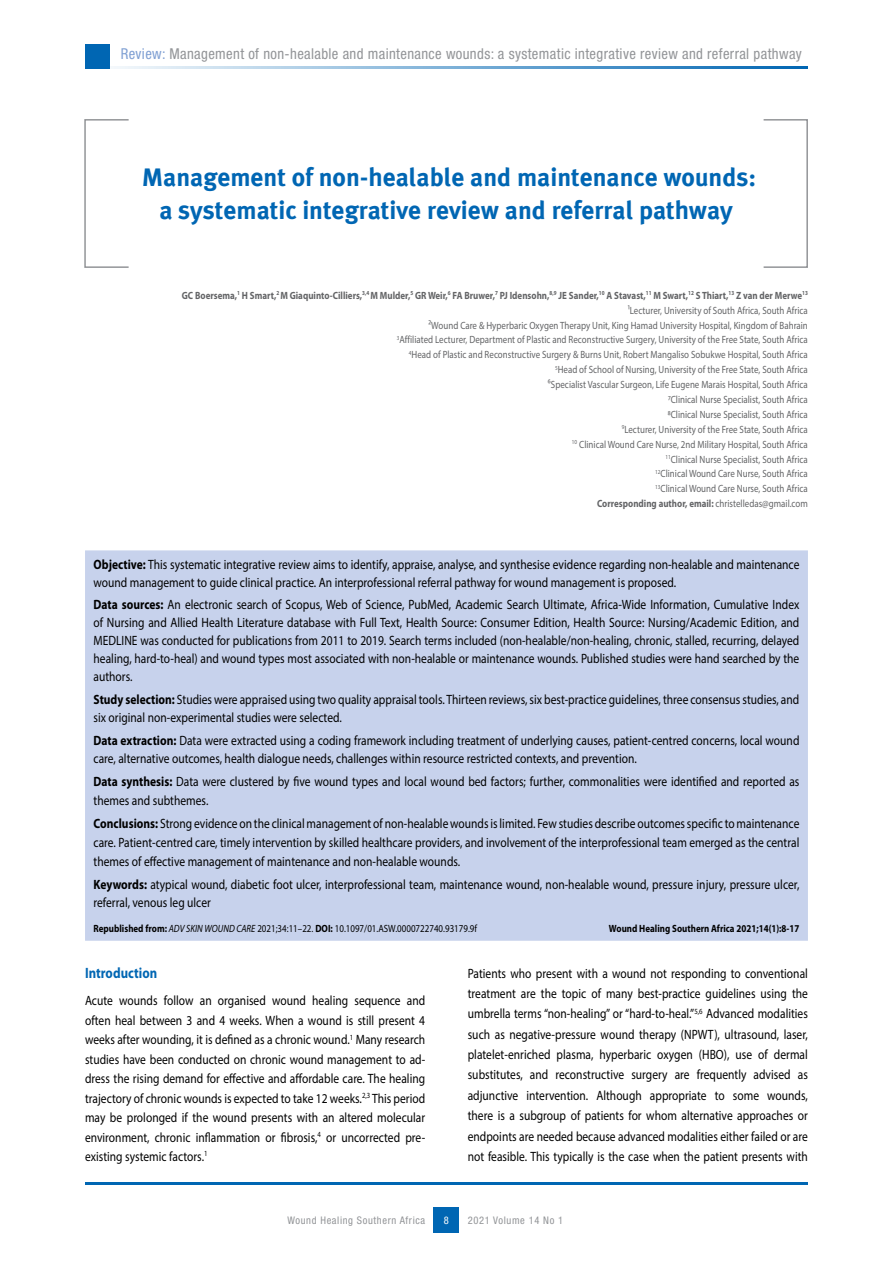
<style>
.page{position:relative;width:893px;height:1263px;background:#fff}
.page>*{position:absolute;margin:0;border:0;box-sizing:border-box;transform-origin:0 0}
.t1{font:700 25.5px/33px "Meta Plus";color:#0066b3;text-align:center}
.t2{font:condensed 15px "Helvetica Neue LT Std";letter-spacing:.025em;color:#939598}
.t3{font:700 15px "Myriad Pro";color:#0066b3;scale:.85 1}
.t4{font:13.5px/20.4px "Myriad Pro";color:#000;scale:.85 1}
.t5{font:10.5px/14.9px "Myriad Pro";color:#636466;text-align:right;scale:.85 1}
.t6{font:10.5px "Myriad Pro";color:#000;scale:.85 1}
.t7{font:condensed 10.5px "Helvetica Neue LT Std";letter-spacing:.06em;color:#939598}
.t8{font:700 10.5px "Myriad Pro";color:#000;scale:.85 1}
.t9{font:condensed 10.5px "Helvetica Neue LT Std";color:#fff}
.s1{color:#80a0d3}
.s2{font-weight:700}
.s3{font-style:italic}
</style>
<div class="page">
<div style="left:434px;top:1208px;width:25px;height:25px;background:#0066b3"></div>
<hr style="left:85px;top:1182px;width:723px;height:2px;background:#0066b3">
<hr style="left:85px;top:66px;width:723px;height:2px;background:#0066b3">
<div style="left:763px;top:119px;width:45px;height:149px;border:2px solid #939598"></div>
<div style="left:84px;top:119px;width:45px;height:149px;border:2px solid #939598"></div>
<div style="left:85px;top:44px;width:24px;height:24px;background:#0066b3"></div>
<div style="left:85px;top:550px;width:723px;height:391px;background:#c7d2ec"></div>
<p class="t2" style="left:121px;top:45px;width:683px"><span class="s1">Review:</span> Management of non-healable and maintenance wounds: a systematic integrative review and referral pathway</p>
<h1 class="t1" style="left:142px;top:161px;width:616px">Management of non-healable and maintenance wounds: a systematic integrative review and referral pathway</h1>
<p class="t5" style="left:182px;top:288px;width:738px"><span class="s2">GC Boersema,</span><sup>1</sup> <span class="s2">H Smart,</span><sup>2</sup> <span class="s2">M Giaquinto-Cilliers,</span><sup>3,4</sup> <span class="s2">M Mulder,</span><sup>5</sup> <span class="s2">GR Weir,</span><sup>6</sup> <span class="s2">FA Bruwer,</span><sup>7</sup> <span class="s2">PJ Idensohn,</span><sup>8,9</sup> <span class="s2">JE Sander,</span><sup>10</sup> <span class="s2">A Stavast,</span><sup>11</sup> <span class="s2">M Swart,</span><sup>12</sup> <span class="s2">S Thiart,</span><sup>13</sup> <span class="s2">Z van der Merwe</span><sup>13<br></sup>1Lecturer, University of South Africa, South Africa<br>2Wound Care &amp; Hyperbaric Oxygen Therapy Unit, King Hamad University Hospital, Kingdom of Bahrain<br><sup>3</sup>Affiliated Lecturer, Department of Plastic and Reconstructive Surgery, University of the Free State, South Africa<br><sup>4</sup>Head of Plastic and Reconstructive Surgery &amp; Burns Unit, Robert Mangaliso Sobukwe Hospital, South Africa<br><sup>5</sup>Head of School of Nursing, University of the Free State, South Africa<br>⁶Specialist Vascular Surgeon, Life Eugene Marais Hospital, South Africa<br>7Clinical Nurse Specialist, South Africa<br>8Clinical Nurse Specialist, South Africa<br><sup>9</sup>Lecturer, University of the Free State, South Africa<br><sup>10</sup> Clinical Wound Care Nurse, 2nd Military Hospital, South Africa<br><sup>11</sup>Clinical Nurse Specialist, South Africa<br><sup>12</sup>Clinical Wound Care Nurse, South Africa<br><sup>13</sup>Clinical Wound Care Nurse, South Africa<br><span class="s2">Corresponding author, email:</span> christelledas@gmail.com</p>
<p class="t4" style="left:94px;top:555px;width:832px;line-height:18px"><span class="s2">Objective:</span> This systematic integrative review aims to identify, appraise, analyse, and synthesise evidence regarding non-healable and maintenance wound management to guide clinical practice. An interprofessional referral pathway for wound management is proposed.</p>
<p class="t4" style="left:94px;top:595px;width:832px;line-height:18px;text-align:justify"><span class="s2">Data sources:</span> An electronic search of Scopus, Web of Science, PubMed, Academic Search Ultimate, Africa-Wide Information, Cumulative Index of Nursing and Allied Health Literature database with Full Text, Health Source: Consumer Edition, Health Source: Nursing/Academic Edition, and MEDLINE was conducted for publications from 2011 to 2019. Search terms included (non-healable/non-healing, chronic, stalled, recurring, delayed healing, hard-to-heal) and wound types most associated with non-healable or maintenance wounds. Published studies were hand searched by the authors.</p>
<p class="t4" style="left:94px;top:690px;width:832px;line-height:18px"><span class="s2">Study selection:</span> Studies were appraised using two quality appraisal tools. Thirteen reviews, six best-practice guidelines, three consensus studies, and six original non-experimental studies were selected.</p>
<p class="t4" style="left:94px;top:730px;width:832px;line-height:18.8px"><span class="s2">Data extraction:</span> Data were extracted using a coding framework including treatment of underlying causes, patient-centred concerns, local wound care, alternative outcomes, health dialogue needs, challenges within resource restricted contexts, and prevention.</p>
<p class="t4" style="left:94px;top:772px;width:832px;line-height:18.8px"><span class="s2">Data synthesis:</span> Data were clustered by five wound types and local wound bed factors; further, commonalities were identified and reported as themes and subthemes.</p>
<p class="t4" style="left:94px;top:814px;width:832px;line-height:18.8px;text-align:justify"><span class="s2">Conclusions:</span> Strong evidence on the clinical management of non-healable wounds is limited. Few studies describe outcomes specific to maintenance care. Patient-centred care, timely intervention by skilled healthcare providers, and involvement of the interprofessional team emerged as the central themes of effective management of maintenance and non-healable wounds.</p>
<p class="t4" style="left:94px;top:874px;width:832px;line-height:18.8px"><span class="s2">Keywords:</span> atypical wound, diabetic foot ulcer, interprofessional team, maintenance wound, non-healable wound, pressure injury, pressure ulcer, referral, venous leg ulcer</p>
<p class="t6" style="left:94px;top:922px;width:453px"><span class="s2">Republished from:</span> <span class="s3">ADV SKIN WOUND CARE</span> 2021;34:11–22. <span class="s2">DOI:</span> 10.1097/01.ASW.0000722740.93179.9f</p>
<p class="t8" style="left:609px;top:922px;width:226px">Wound Healing Southern Africa 2021;14(1):8-17</p>
<p class="t3" style="left:85px;top:963px;width:86px">Introduction</p>
<p class="t4" style="left:85px;top:991px;width:402px;line-height:19.5px;text-align:justify">Acute wounds follow an organised wound healing sequence and often heal between 3 and 4 weeks. When a wound is still present 4 weeks after wounding, it is defined as a chronic wound.<sup>1</sup> Many research studies have been conducted on chronic wound management to ad&shy;dress the rising demand for effective and affordable care. The healing trajectory of chronic wounds is expected to take 12 weeks.<sup>2,3</sup> This period may be prolonged if the wound presents with an altered molecular environment, chronic inflammation or fibrosis,<sup>4</sup> or uncorrected pre&shy;existing systemic factors.<sup>1</sup></p>
<p class="t4" style="left:468px;top:963px;width:402px;text-align:justify">Patients who present with a wound not responding to conventional treatment are the topic of many best-practice guidelines using the umbrella terms “non-healing” or “hard-to-heal.”<sup>5,6</sup> Advanced modalities such as negative-pressure wound therapy (NPWT), ultrasound, laser, platelet-enriched plasma, hyperbaric oxygen (HBO), use of dermal substitutes, and reconstructive surgery are frequently advised as adjunctive intervention. Although appropriate to some wounds, there is a subgroup of patients for whom alternative approaches or endpoints are needed because advanced modalities either failed or are not feasible. This typically is the case when the patient presents with</p>
<p class="t7" style="left:287px;top:1214px;width:139px">Wound Healing Southern Africa</p>
<p class="t7" style="left:468px;top:1214px;width:97px">2021 Volume 14 No 1</p>
<p class="t9" style="left:444px;top:1214px;width:7px">8</p>
</div>
